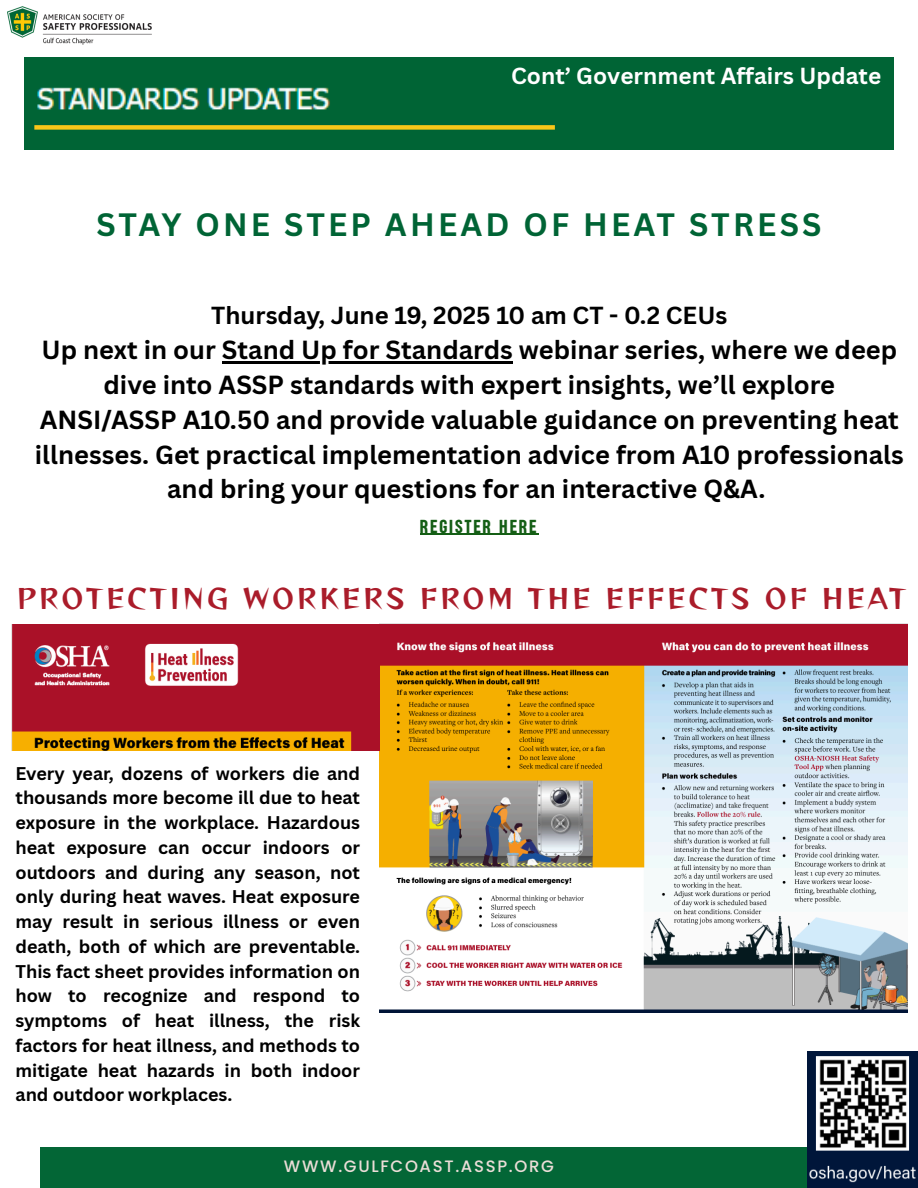
<style>
.page{position:relative;width:918px;height:1188px;background:#fff}
.page>*{position:absolute;margin:0;border:0;box-sizing:border-box;transform-origin:0 0}
.t1{font:700 31.5px "Canva Sans";letter-spacing:.1em;color:#006435}
.t2{font:27px "Reggae One";letter-spacing:.1em;color:#aa1c2a}
.t3{font:700 25.5px/34.8px "Canva Sans";color:#000;text-align:center}
.t4{font:700 24px "Canva Sans";color:#000}
.t5{font:700 22.65px "Canva Sans";color:#fff}
.t6{font:19.5px "Sugo Pro Display";letter-spacing:.1em;color:#145e15}
.t7{font:700 17.85px/24.8px "Canva Sans";color:#000;text-align:justify}
.t8{font:500 16.5px "Poppins";letter-spacing:.1em;color:#ebddd7}
</style>
<div class="page">
<img style="left:8px;top:6px;width:144px;height:39px">
<div style="left:40px;top:1147px;width:838px;height:41px;background:#036636"></div>
<div style="left:24px;top:58px;width:870px;height:92px;background:#006435"></div>
<div style="left:34px;top:125px;width:521px;height:5px;background:#f9c619"></div>
<img style="left:379px;top:623px;width:529px;height:390px">
<img style="left:807px;top:1052px;width:111px;height:136px">
<img style="left:12px;top:625px;width:368px;height:126px">
<hr style="left:222px;top:361px;width:291px;height:2px;background:#000">
<hr style="left:420px;top:534px;width:118px;height:1px;background:#145e15">
<h3 class="t5" style="left:511px;top:60px;width:372px">Cont’ Government Affairs Update</h3>
<p class="t1" style="left:96px;top:203px;width:727px">STAY ONE STEP AHEAD OF HEAT STRESS</p>
<h2 class="t4" style="left:211px;top:298px;width:518px">Thursday, June 19, 2025 10 am CT - 0.2 CEUs</h2>
<h2 class="t3" style="left:41px;top:332px;width:857px">Up next in our Stand Up for Standards webinar series, where we deep</h2>
<p class="t3" style="left:35px;top:366px;width:870px">dive into ASSP standards with expert insights, we’ll explore ANSI/ASSP A10.50 and provide valuable guidance on preventing heat illnesses. Get practical implementation advice from A10 professionals and bring your questions for an interactive Q&amp;A.</p>
<h6 class="t6" style="left:420px;top:515px;width:118px">REGISTER HERE</h6>
<p class="t2" style="left:17px;top:578px;width:891px">PROTECTING WORKERS FROM THE EFFECTS OF HEAT</p>
<p class="t7" style="left:16px;top:760px;width:346px">Every year, dozens of workers die and thousands more become ill due to heat exposure in the workplace. Hazardous heat exposure can occur indoors or outdoors and during any season, not only during heat waves. Heat exposure may result in serious illness or even death, both of which are preventable.<br>This fact sheet provides information on how to recognize and respond to symptoms of heat illness, the risk factors for heat illness, and methods to mitigate heat hazards in both indoor and outdoor workplaces.</p>
<h5 class="t8" style="left:284px;top:1155px;width:272px">WWW.GULFCOAST.ASSP.ORG</h5>
</div>
